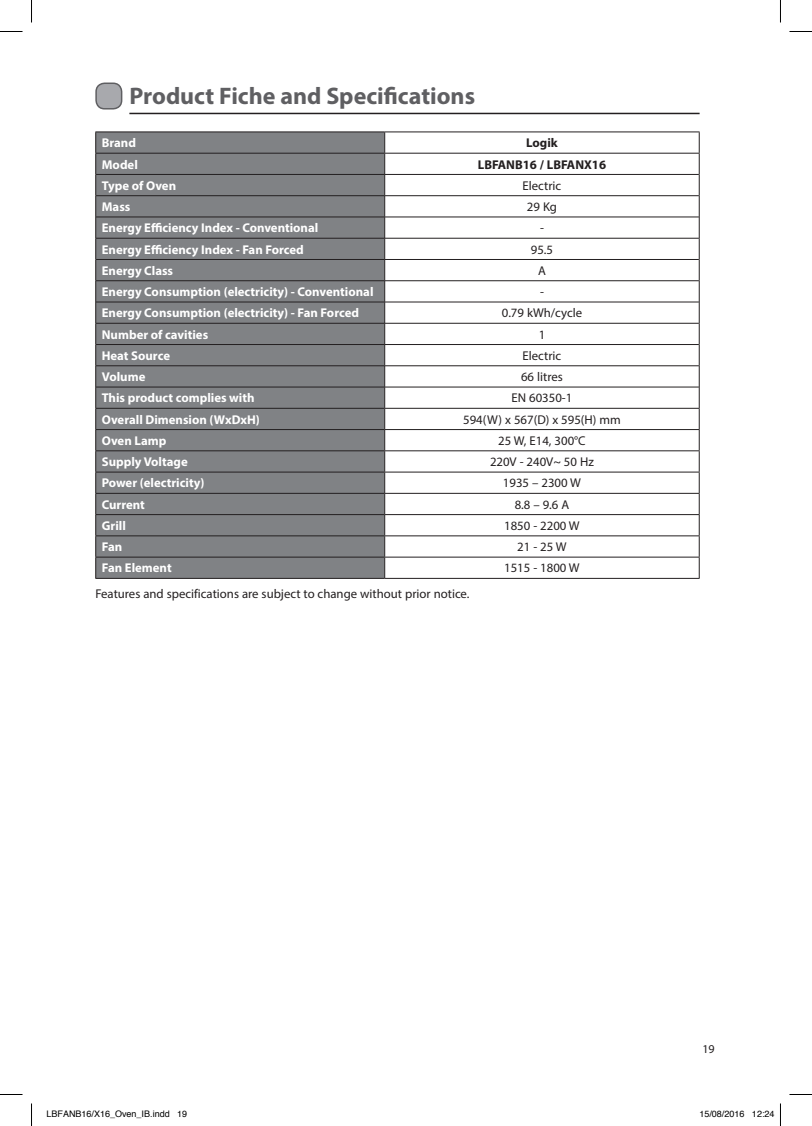
<style>
.page{position:relative;width:812px;height:1126px;background:#fff}
.page>*{position:absolute;margin:0;border:0;box-sizing:border-box;transform-origin:0 0}
.t1{font:700 24px "Myriad Pro";color:#5f5f62}
.t2{font:700 12.75px "Myriad Pro";color:#fff}
.t3{font:12.75px "Myriad Pro";color:#231f20}
.t4{font:700 12.75px "Myriad Pro";color:#231f20}
.t5{font:12px "Myriad Pro";color:#231f20}
.t6{font:9px "Helvetica";color:#000}
</style>
<div class="page">
<hr style="left:129px;top:113px;width:570px;height:1px;background:#231f20">
<div style="left:96px;top:83px;width:26px;height:26px;background:#a8a9ad;border-radius:9px"></div>
<div style="left:95px;top:83px;width:27px;height:27px;border:2px solid #5f5f62;border-radius:9px"></div>
<div style="left:96px;top:133px;width:288px;height:445px;background:#808285"></div>
<svg style="left:385px;top:133px;width:313px;height:445px"></svg>
<svg style="left:385px;top:154px;width:313px;height:403px"></svg>
<svg style="left:385px;top:218px;width:313px;height:169px"></svg>
<hr style="left:95px;top:132px;width:289px;height:1px;background:#231f20">
<hr style="left:95px;top:153px;width:289px;height:1px;background:#231f20">
<hr style="left:384px;top:132px;width:315px;height:1px;background:#231f20">
<hr style="left:384px;top:153px;width:315px;height:1px;background:#231f20">
<hr style="left:96px;top:174px;width:288px;height:1px;background:#231f20">
<hr style="left:96px;top:195px;width:288px;height:1px;background:#231f20">
<hr style="left:384px;top:174px;width:314px;height:1px;background:#231f20">
<hr style="left:384px;top:195px;width:314px;height:1px;background:#231f20">
<hr style="left:96px;top:217px;width:288px;height:1px;background:#231f20">
<hr style="left:96px;top:238px;width:288px;height:1px;background:#231f20">
<hr style="left:96px;top:259px;width:288px;height:1px;background:#231f20">
<hr style="left:384px;top:217px;width:314px;height:1px;background:#231f20">
<hr style="left:384px;top:238px;width:314px;height:1px;background:#231f20">
<hr style="left:384px;top:259px;width:314px;height:1px;background:#231f20">
<hr style="left:96px;top:280px;width:288px;height:1px;background:#231f20">
<hr style="left:96px;top:302px;width:288px;height:1px;background:#231f20">
<hr style="left:96px;top:323px;width:288px;height:1px;background:#231f20">
<hr style="left:96px;top:344px;width:288px;height:1px;background:#231f20">
<hr style="left:96px;top:366px;width:288px;height:1px;background:#231f20">
<hr style="left:384px;top:280px;width:314px;height:1px;background:#231f20">
<hr style="left:384px;top:302px;width:314px;height:1px;background:#231f20">
<hr style="left:384px;top:323px;width:314px;height:1px;background:#231f20">
<hr style="left:384px;top:344px;width:314px;height:1px;background:#231f20">
<hr style="left:384px;top:366px;width:314px;height:1px;background:#231f20">
<hr style="left:96px;top:387px;width:288px;height:1px;background:#231f20">
<hr style="left:95px;top:408px;width:289px;height:1px;background:#231f20">
<hr style="left:95px;top:429px;width:289px;height:1px;background:#231f20">
<hr style="left:95px;top:450px;width:289px;height:1px;background:#231f20">
<svg style="left:384px;top:132px;width:1px;height:446px"></svg>
<hr style="left:384px;top:387px;width:314px;height:1px;background:#231f20">
<hr style="left:384px;top:408px;width:315px;height:1px;background:#231f20">
<hr style="left:384px;top:429px;width:315px;height:1px;background:#231f20">
<hr style="left:384px;top:450px;width:315px;height:1px;background:#231f20">
<hr style="left:95px;top:472px;width:289px;height:1px;background:#231f20">
<hr style="left:384px;top:472px;width:315px;height:1px;background:#231f20">
<svg style="left:95px;top:132px;width:1px;height:446px"></svg>
<svg style="left:698px;top:132px;width:1px;height:446px"></svg>
<hr style="left:95px;top:493px;width:289px;height:1px;background:#231f20">
<hr style="left:384px;top:493px;width:315px;height:1px;background:#231f20">
<hr style="left:95px;top:514px;width:289px;height:1px;background:#231f20">
<hr style="left:384px;top:514px;width:315px;height:1px;background:#231f20">
<hr style="left:95px;top:535px;width:289px;height:1px;background:#231f20">
<hr style="left:384px;top:535px;width:315px;height:1px;background:#231f20">
<hr style="left:95px;top:557px;width:289px;height:1px;background:#231f20">
<hr style="left:384px;top:557px;width:315px;height:1px;background:#231f20">
<hr style="left:95px;top:578px;width:289px;height:1px;background:#231f20">
<hr style="left:384px;top:578px;width:315px;height:1px;background:#231f20">
<svg style="left:0;top:31px;width:22px;height:1px"></svg>
<svg style="left:789px;top:31px;width:22px;height:1px"></svg>
<svg style="left:0;top:1094px;width:22px;height:1px"></svg>
<svg style="left:789px;top:1094px;width:22px;height:1px"></svg>
<svg style="left:31px;top:0;width:1px;height:22px"></svg>
<svg style="left:31px;top:1103px;width:1px;height:23px"></svg>
<svg style="left:780px;top:0;width:1px;height:22px"></svg>
<svg style="left:780px;top:1103px;width:1px;height:23px"></svg>
<h1 class="t1" style="left:129px;top:80px;width:347px">Product Fiche and Specifications</h1>
<p class="t2" style="left:102px;top:135px;width:36px">Brand</p>
<p class="t4" style="left:526px;top:135px;width:33px">Logik</p>
<p class="t2" style="left:102px;top:156px;width:38px">Model</p>
<p class="t4" style="left:477px;top:156px;width:130px">LBFANB16 / LBFANX16</p>
<p class="t2" style="left:102px;top:177px;width:76px">Type of Oven</p>
<p class="t3" style="left:522px;top:178px;width:40px">Electric</p>
<p class="t2" style="left:102px;top:198px;width:30px">Mass</p>
<p class="t3" style="left:527px;top:199px;width:32px">29 Kg</p>
<p class="t2" style="left:102px;top:220px;width:218px">Energy Efficiency Index - Conventional</p>
<p class="t3" style="left:540px;top:220px;width:5px">-</p>
<p class="t2" style="left:102px;top:241px;width:203px">Energy Efficiency Index - Fan Forced</p>
<p class="t3" style="left:530px;top:241px;width:24px">95.5</p>
<p class="t2" style="left:102px;top:262px;width:73px">Energy Class</p>
<p class="t3" style="left:538px;top:263px;width:9px">A</p>
<p class="t2" style="left:102px;top:284px;width:273px">Energy Consumption (electricity) - Conventional</p>
<p class="t3" style="left:540px;top:284px;width:5px">-</p>
<p class="t2" style="left:102px;top:305px;width:259px">Energy Consumption (electricity) - Fan Forced</p>
<p class="t3" style="left:501px;top:305px;width:82px">0.79 kWh/cycle</p>
<p class="t2" style="left:102px;top:326px;width:108px">Number of cavities</p>
<p class="t3" style="left:538px;top:326px;width:8px">1</p>
<p class="t2" style="left:102px;top:347px;width:70px">Heat Source</p>
<p class="t3" style="left:522px;top:348px;width:40px">Electric</p>
<p class="t2" style="left:102px;top:369px;width:45px">Volume</p>
<p class="t3" style="left:521px;top:369px;width:43px">66 litres</p>
<p class="t2" style="left:102px;top:390px;width:154px">This product complies with</p>
<p class="t3" style="left:511px;top:390px;width:62px">EN 60350-1</p>
<p class="t2" style="left:102px;top:411px;width:160px">Overall Dimension (WxDxH)</p>
<p class="t3" style="left:463px;top:412px;width:159px">594(W) x 567(D) x 595(H) mm</p>
<p class="t2" style="left:102px;top:432px;width:66px">Oven Lamp</p>
<p class="t3" style="left:498px;top:433px;width:89px">25 W, E14, 300°C</p>
<p class="t2" style="left:102px;top:454px;width:87px">Supply Voltage</p>
<p class="t3" style="left:490px;top:454px;width:105px">220V - 240V~ 50 Hz</p>
<p class="t2" style="left:102px;top:475px;width:104px">Power (electricity)</p>
<p class="t3" style="left:503px;top:475px;width:79px">1935 – 2300 W</p>
<p class="t2" style="left:102px;top:496px;width:45px">Current</p>
<p class="t3" style="left:514px;top:497px;width:56px">8.8 – 9.6 A</p>
<p class="t2" style="left:102px;top:517px;width:26px">Grill</p>
<p class="t3" style="left:504px;top:518px;width:77px">1850 - 2200 W</p>
<p class="t2" style="left:102px;top:539px;width:22px">Fan</p>
<p class="t3" style="left:517px;top:539px;width:51px">21 - 25 W</p>
<p class="t2" style="left:102px;top:560px;width:71px">Fan Element</p>
<p class="t3" style="left:504px;top:560px;width:77px">1515 - 1800 W</p>
<p class="t3" style="left:95px;top:585px;width:375px">Features and specifications are subject to change without prior notice.</p>
<p class="t5" style="left:702px;top:1042px;width:14px">19</p>
<p class="t6" style="left:46px;top:1107px;width:142px">LBFANB16/X16_Oven_IB.indd 19</p>
<p class="t6" style="left:699px;top:1107px;width:77px">15/08/2016 12:24</p>
</div>
